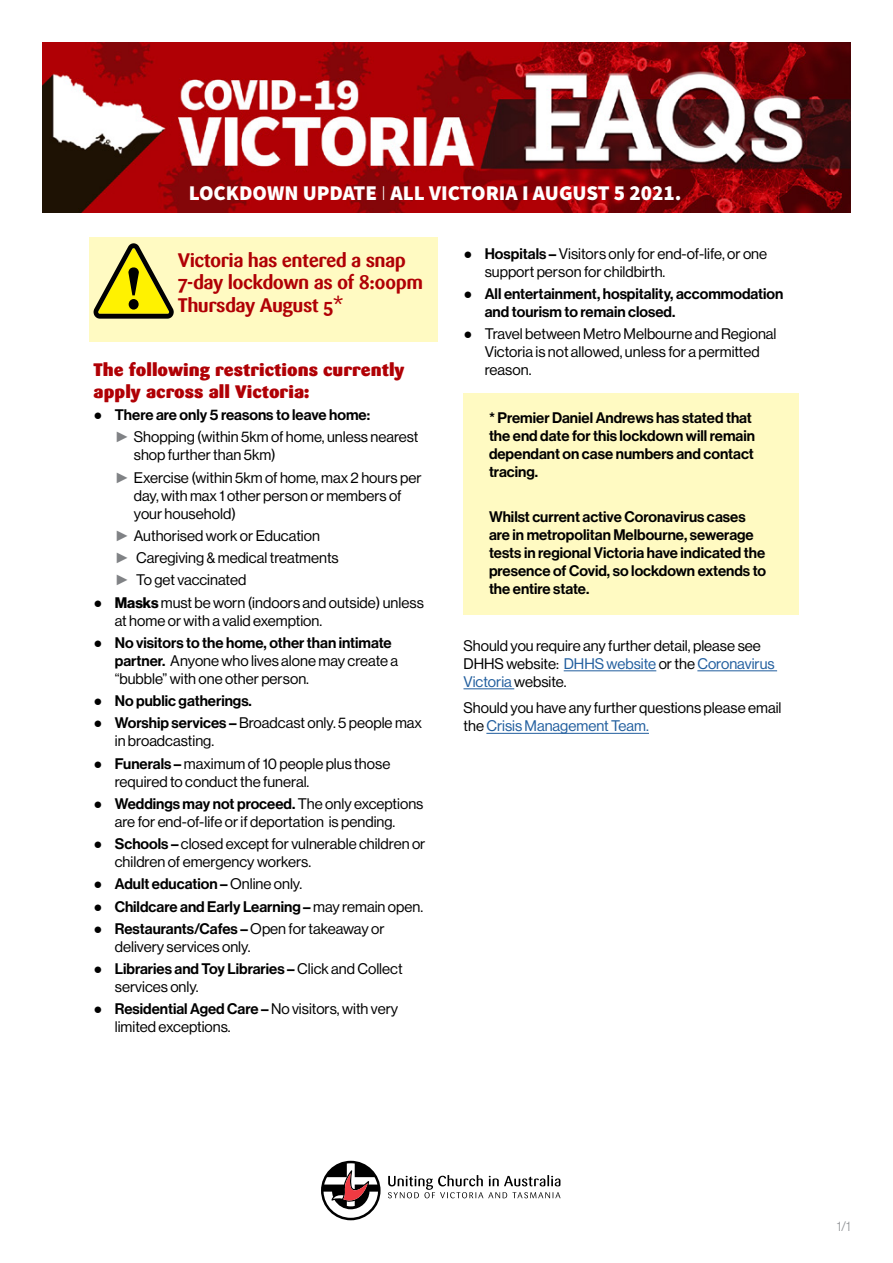
<style>
.page{position:relative;width:893px;height:1263px;background:#fff}
.page>*{position:absolute;margin:0;border:0;box-sizing:border-box;transform-origin:0 0}
.t1{font:900 21px "Source Sans Pro";color:#fff}
.t2{font:700 19.5px/22.5px "Sari";letter-spacing:-.03em;color:#b00005}
.t3{font:900 18px/21.6px "Sari";color:#b00005}
.t4{font:15px/18px "N Haas Grotesk DS Pro 55 Rg";color:#000}
.t5{font:15px/18px "N Haas Grotesk DS Pro 65 Md";color:#000}
.t6{font:13.5px "N Haas Grotesk DS Pro 45 Lt";color:#939598}
.s1{font-weight:300}
.s2{font-family:"Arial"}
.s3{font-family:"Arial";color:#808285}
.s4{font-family:"N Haas Grotesk DS Pro 75 Bd"}
.s5{font-family:"N Haas Grotesk DS Pro 65 Md"}
.s6{font-family:"N Haas Grotesk DS Pro 55 Rg"}
.s7{color:#215e9e}
</style>
<div class="page">
<div style="left:89px;top:237px;width:349px;height:104px;background:#fffac2"></div>
<svg style="left:388px;top:1175px;width:172px;height:23px"></svg>
<svg style="left:321px;top:1161px;width:60px;height:59px"></svg>
<div style="left:463px;top:393px;width:336px;height:221px;background:#fffac2"></div>
<hr style="left:564px;top:670px;width:92px;height:1px;background:#215e9e">
<hr style="left:697px;top:670px;width:80px;height:1px;background:#215e9e">
<hr style="left:463px;top:688px;width:51px;height:1px;background:#215e9e">
<hr style="left:486px;top:733px;width:163px;height:1px;background:#215e9e">
<svg style="left:93px;top:243px;width:81px;height:76px"></svg>
<img style="left:43px;top:43px;width:807px;height:169px">
<h1 class="t1" style="left:189px;top:178px;width:494px">LOCKDOWN UPDATE <span class="s1">I</span> ALL VICTORIA I AUGUST 5 2021.</h1>
<h2 class="t2" style="left:178px;top:249px;width:246px">Victoria has entered a snap<br>7-day lockdown as of 8:00pm<br>Thursday August 5*</h2>
<p class="t3" style="left:94px;top:359px;width:312px">The following restrictions currently apply across all Victoria:</p>
<p class="t5" style="left:94px;top:406px;width:278px"><span class="s2">●</span> There are only 5 reasons to leave home:</p>
<p class="t4" style="left:134px;top:428px;width:286px;text-indent:-19px"><span class="s3">►</span> Shopping (within 5km of home, unless nearest shop further than 5km)</p>
<p class="t4" style="left:134px;top:468px;width:289px;text-indent:-19px"><span class="s3">►</span> Exercise (within 5km of home, max 2 hours per day, with max 1 other person or members of your household)</p>
<p class="t4" style="left:115px;top:524px;width:225px;line-height:22.2px"><span class="s3">►</span> Authorised work or Education<br><span class="s3">►</span> Caregiving &amp; medical treatments <span class="s3">►</span> To get vaccinated</p>
<p class="t4" style="left:115px;top:593px;width:311px;text-indent:-21px"><span class="s2">●</span> <span class="s4">Masks</span> must be worn (indoors and outside) unless at home or with a valid exemption.</p>
<p class="t5" style="left:94px;top:634px;width:300px"><span class="s2">●</span> No visitors to the home, other than intimate</p>
<p class="t4" style="left:115px;top:652px;width:285px"><span class="s5">partner.</span> Anyone who lives alone may create a “bubble” with one other person.</p>
<p class="t5" style="left:94px;top:692px;width:160px"><span class="s2">●</span> No public gatherings.</p>
<p class="t4" style="left:115px;top:714px;width:309px;text-indent:-21px"><span class="s2">●</span> <span class="s5">Worship services –</span> Broadcast only. 5 people max in broadcasting.</p>
<p class="t4" style="left:115px;top:754px;width:277px;text-indent:-21px"><span class="s2">●</span> <span class="s5">Funerals –</span> maximum of 10 people plus those required to conduct the funeral.</p>
<p class="t5" style="left:94px;top:795px;width:331px"><span class="s2">●</span> Weddings may not proceed. <span class="s6">The only exceptions</span></p>
<p class="t4" style="left:115px;top:813px;width:282px">are for end-of-life or if deportation is pending.</p>
<p class="t4" style="left:115px;top:835px;width:312px;text-indent:-21px"><span class="s2">●</span> <span class="s5">Schools –</span> closed except for vulnerable children or children of emergency workers.</p>
<p class="t5" style="left:94px;top:875px;width:210px"><span class="s2">●</span> Adult education – <span class="s6">Online only.</span></p>
<p class="t5" style="left:94px;top:897px;width:331px"><span class="s2">●</span> Childcare and Early Learning – <span class="s6">may remain open.</span></p>
<p class="t5" style="left:94px;top:920px;width:293px"><span class="s2">●</span> Restaurants/Cafes – <span class="s6">Open for takeaway or</span></p>
<p class="t4" style="left:115px;top:938px;width:137px">delivery services only.</p>
<p class="t5" style="left:94px;top:960px;width:311px"><span class="s2">●</span> Libraries and Toy Libraries – <span class="s6">Click and Collect</span></p>
<p class="t4" style="left:115px;top:978px;width:85px">services only.</p>
<p class="t5" style="left:94px;top:1000px;width:306px"><span class="s2">●</span> Residential Aged Care – <span class="s6">No visitors, with very</span></p>
<p class="t4" style="left:115px;top:1018px;width:117px">limited exceptions.</p>
<p class="t4" style="left:485px;top:245px;width:284px;text-indent:-21px"><span class="s2">●</span> <span class="s5">Hospitals –</span> Visitors only for end-of-life, or one support person for childbirth.</p>
<p class="t5" style="left:485px;top:285px;width:300px;text-indent:-21px"><span class="s2">●</span> All entertainment, hospitality, accommodation and tourism to remain closed.</p>
<p class="t4" style="left:485px;top:325px;width:293px;text-indent:-21px"><span class="s2">●</span> Travel between Metro Melbourne and Regional<br>Victoria is not allowed, unless for a permitted reason.</p>
<p class="t5" style="left:489px;top:409px;width:267px">* Premier Daniel Andrews has stated that the end date for this lockdown will remain dependant on case numbers and contact tracing.</p>
<p class="t5" style="left:489px;top:507px;width:279px">Whilst current active Coronavirus cases are in metropolitan Melbourne, sewerage tests in regional Victoria have indicated the presence of Covid, so lockdown extends to the entire state.</p>
<p class="t4" style="left:463px;top:637px;width:313px">Should you require any further detail, please see<br>DHHS website: <span class="s7">DHHS website</span> or the <span class="s7">Coronavirus<br>Victoria</span> website.</p>
<p class="t4" style="left:463px;top:699px;width:320px">Should you have any further questions please email the <span class="s7">Crisis Management Team.</span></p>
<p class="t6" style="left:837px;top:1218px;width:15px">1/1</p>
</div>
